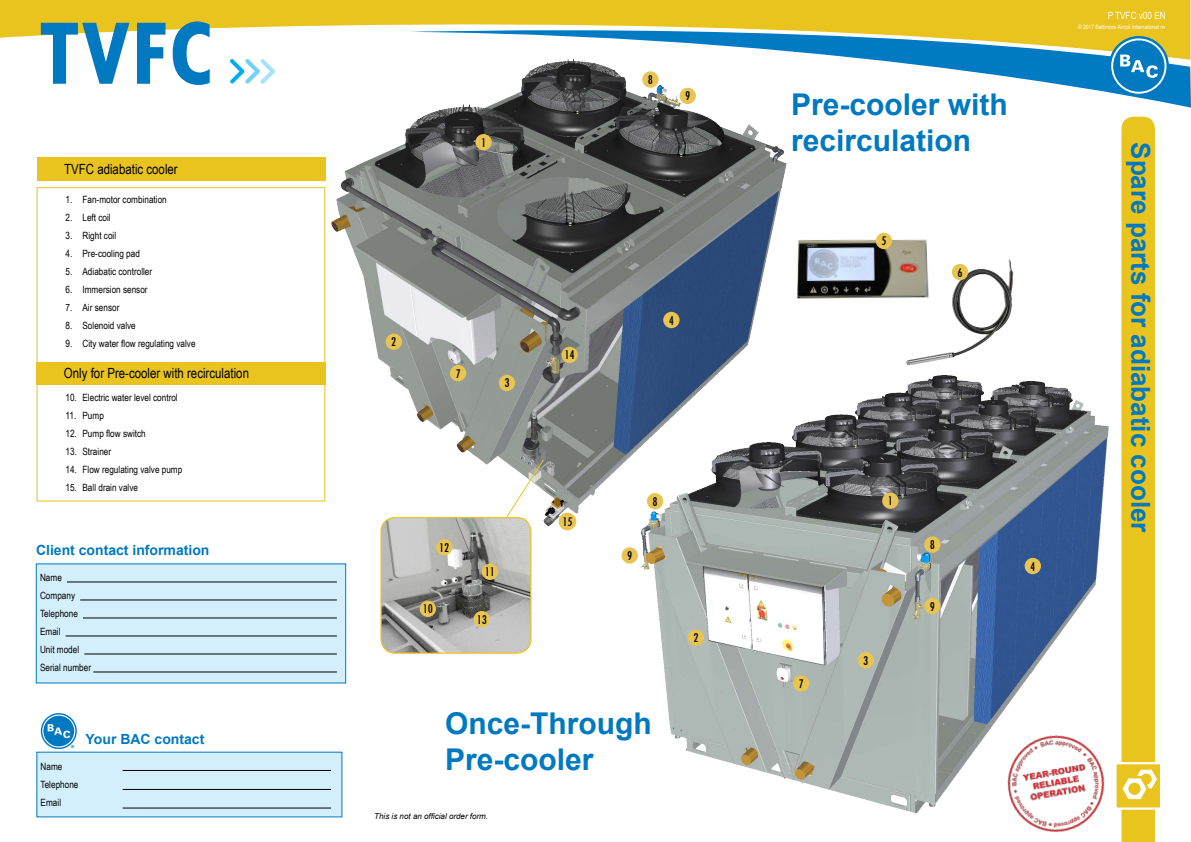
<style>
.page{position:relative;width:1191px;height:842px;background:#fff}
.page>*{position:absolute;margin:0;border:0;box-sizing:border-box;transform-origin:0 0}
.t1{font:700 condensed 100px "Tw Cen";color:#0079c1}
.t2{font:700 30px/36px "Arial";color:#0079c1}
.Arial_-_Big_title{font:700 26px "Arial";color:#0079c1}
.Arial_-_Form_Fields{font:14px "Arial Narrow";color:#000}
.Arial_-_Form_Fields-2{font:700 14px "Arial";color:#0079c1}
.t3{font:condensed 13.8px "Tw Cen";color:#000}
.Arial_-_Form_Fields-3{font:10px "Arial Narrow";color:#000}
.Arial_-_Name_bulleti{font:10px "Arial Narrow";color:#fff}
.Arial_-_Extra_info{font:italic 8px "Arial";color:#000}
.Arial_-_Copyright{font:6px "Arial Narrow";color:#fff}
</style>
<div class="page">
<svg style="left:0;top:0;width:1190px;height:38px;background:#ebc938"></svg>
<svg style="left:410px;top:19px;width:781px;height:89px"></svg>
<svg style="left:1108px;top:36px;width:60px;height:60px"></svg>
<svg style="left:1111px;top:38px;width:55px;height:56px"></svg>
<div style="left:1113px;top:40px;width:51px;height:52px;background:#0079c1;border-radius:50%"></div>
<svg style="left:1120px;top:55px;width:37px;height:23px"></svg>
<svg style="left:1159px;top:89px;width:5px;height:6px"></svg>
<div style="left:1116px;top:764px;width:43px;height:44px;background:#e9c31e"></div>
<svg style="left:1121px;top:117px;width:36px;height:725px;background:#eccb3f"></svg>
<div style="left:1114px;top:762px;width:48px;height:48px;border:2px solid #fff"></div>
<img style="left:1029px;top:824px;width:53px;height:9px">
<div style="left:37px;top:158px;width:288px;height:23px;background:#e9c31e"></div>
<img style="left:951px;top:259px;width:63px;height:88px">
<div style="left:952px;top:264px;width:16px;height:16px;background:#e8c453;border-radius:50%"></div>
<div style="left:36px;top:564px;width:310px;height:119px;background:#d4effc"></div>
<hr style="left:67px;top:582px;width:270px;height:1px;background:#000">
<hr style="left:80px;top:600px;width:257px;height:1px;background:#000">
<hr style="left:83px;top:618px;width:254px;height:1px;background:#000">
<hr style="left:66px;top:636px;width:271px;height:1px;background:#000">
<hr style="left:84px;top:654px;width:253px;height:1px;background:#000">
<hr style="left:93px;top:672px;width:244px;height:1px;background:#000">
<svg style="left:230px;top:59px;width:45px;height:25px"></svg>
<img style="left:632px;top:347px;width:519px;height:477px">
<img style="left:309px;top:55px;width:484px;height:482px">
<div style="left:475px;top:134px;width:17px;height:16px;background:#e8c453;border-radius:50%"></div>
<div style="left:882px;top:492px;width:16px;height:17px;background:#e8c453;border-radius:50%"></div>
<div style="left:924px;top:536px;width:16px;height:17px;background:#e8c453;border-radius:50%"></div>
<div style="left:450px;top:365px;width:16px;height:16px;background:#e8c453;border-radius:50%"></div>
<div style="left:793px;top:675px;width:16px;height:17px;background:#e8c453;border-radius:50%"></div>
<div style="left:663px;top:312px;width:16px;height:16px;background:#e8c453;border-radius:50%"></div>
<div style="left:1024px;top:558px;width:17px;height:16px;background:#e8c453;border-radius:50%"></div>
<div style="left:924px;top:598px;width:16px;height:16px;background:#e8c453;border-radius:50%"></div>
<div style="left:386px;top:334px;width:16px;height:16px;background:#e8c453;border-radius:50%"></div>
<div style="left:499px;top:375px;width:16px;height:16px;background:#e8c453;border-radius:50%"></div>
<div style="left:687px;top:630px;width:17px;height:16px;background:#e8c453;border-radius:50%"></div>
<div style="left:857px;top:652px;width:17px;height:16px;background:#e8c453;border-radius:50%"></div>
<div style="left:647px;top:493px;width:16px;height:16px;background:#e8c453;border-radius:50%"></div>
<div style="left:621px;top:547px;width:17px;height:17px;background:#e8c453;border-radius:50%"></div>
<div style="left:36px;top:362px;width:290px;height:23px;background:#e9c31e"></div>
<div style="left:558px;top:513px;width:18px;height:17px;background:#e8c453;border-radius:50%"></div>
<div style="left:561px;top:347px;width:17px;height:16px;background:#e8c453;border-radius:50%"></div>
<img style="left:381px;top:518px;width:150px;height:135px">
<div style="left:380px;top:517px;width:151px;height:137px;border:1px solid #e9c31e;border-radius:14px"></div>
<div style="left:473px;top:611px;width:17px;height:16px;background:#e8c453;border-radius:50%"></div>
<div style="left:420px;top:601px;width:16px;height:16px;background:#e8c453;border-radius:50%"></div>
<div style="left:482px;top:564px;width:16px;height:16px;background:#e8c453;border-radius:50%"></div>
<div style="left:436px;top:539px;width:16px;height:16px;background:#e8c453;border-radius:50%"></div>
<svg style="left:505px;top:458px;width:40px;height:60px"></svg>
<div style="left:679px;top:88px;width:17px;height:16px;background:#e8c453;border-radius:50%"></div>
<img style="left:797px;top:237px;width:132px;height:62px">
<div style="left:875px;top:233px;width:17px;height:16px;background:#e8c453;border-radius:50%"></div>
<svg style="left:41px;top:713px;width:36px;height:36px"></svg>
<svg style="left:42px;top:714px;width:33px;height:34px"></svg>
<div style="left:43px;top:716px;width:31px;height:30px;background:#0079c1;border-radius:50%"></div>
<svg style="left:48px;top:724px;width:22px;height:14px"></svg>
<div style="left:37px;top:752px;width:305px;height:65px;background:#d4effc"></div>
<hr style="left:123px;top:770px;width:208px;height:1px;background:#000">
<hr style="left:123px;top:789px;width:208px;height:1px;background:#000">
<hr style="left:123px;top:808px;width:208px;height:1px;background:#000">
<p class="t1" style="left:38px;top:-8px;width:176px">TVFC</p>
<p class="Arial_-_Form_Fields" style="left:64px;top:159px;width:115px">TVFC adiabatic cooler</p>
<p class="Arial_-_Form_Fields-3" style="left:65px;top:192px;width:103px">1. Fan-motor combination</p>
<p class="Arial_-_Form_Fields-3" style="left:65px;top:210px;width:47px">2. Left coil</p>
<p class="Arial_-_Form_Fields-3" style="left:65px;top:228px;width:52px">3. Right coil</p>
<p class="Arial_-_Form_Fields-3" style="left:65px;top:246px;width:76px">4. Pre-cooling pad</p>
<p class="Arial_-_Form_Fields-3" style="left:65px;top:264px;width:88px">5. Adiabatic controller</p>
<p class="Arial_-_Form_Fields-3" style="left:65px;top:282px;width:84px">6. Immersion sensor</p>
<p class="Arial_-_Form_Fields-3" style="left:65px;top:300px;width:55px">7. Air sensor</p>
<p class="Arial_-_Form_Fields-3" style="left:65px;top:318px;width:72px">8. Solenoid valve</p>
<p class="Arial_-_Form_Fields-3" style="left:65px;top:336px;width:132px">9. City water flow regulating valve</p>
<p class="Arial_-_Form_Fields" style="left:64px;top:363px;width:187px">Only for Pre-cooler with recirculation</p>
<p class="Arial_-_Form_Fields-3" style="left:65px;top:390px;width:114px">10. Electric water level control</p>
<p class="Arial_-_Form_Fields-3" style="left:65px;top:408px;width:40px">11. Pump</p>
<p class="Arial_-_Form_Fields-3" style="left:65px;top:426px;width:82px">12. Pump flow switch</p>
<p class="Arial_-_Form_Fields-3" style="left:65px;top:444px;width:47px">13. Strainer</p>
<p class="Arial_-_Form_Fields-3" style="left:65px;top:462px;width:118px">14. Flow regulating valve pump</p>
<p class="Arial_-_Form_Fields-3" style="left:65px;top:480px;width:74px">15. Ball drain valve</p>
<p class="Arial_-_Form_Fields-2" style="left:36px;top:540px;width:175px">Client contact information</p>
<p class="Arial_-_Form_Fields-3" style="left:40px;top:571px;width:23px">Name</p>
<p class="Arial_-_Form_Fields-3" style="left:40px;top:589px;width:37px">Company</p>
<p class="Arial_-_Form_Fields-3" style="left:40px;top:607px;width:39px">Telephone</p>
<p class="Arial_-_Form_Fields-3" style="left:40px;top:625px;width:22px">Email</p>
<p class="Arial_-_Form_Fields-3" style="left:40px;top:643px;width:41px">Unit model</p>
<p class="Arial_-_Form_Fields-3" style="left:40px;top:661px;width:53px">Serial number</p>
<p class="Arial_-_Form_Fields-2" style="left:86px;top:729px;width:120px">Your BAC contact</p>
<p class="Arial_-_Form_Fields-3" style="left:41px;top:759px;width:23px">Name</p>
<p class="Arial_-_Form_Fields-3" style="left:41px;top:777px;width:39px">Telephone</p>
<p class="Arial_-_Form_Fields-3" style="left:41px;top:795px;width:22px">Email</p>
<p class="t3" style="left:391px;top:334px;width:7px">2</p>
<p class="t3" style="left:648px;top:71px;width:7px">8</p>
<p class="t3" style="left:685px;top:88px;width:7px">9</p>
<p class="t2" style="left:791px;top:88px;width:218px">Pre-cooler with</p>
<p class="t3" style="left:481px;top:134px;width:7px">1</p>
<p class="t2" style="left:791px;top:124px;width:182px">recirculation</p>
<p class="t3" style="left:455px;top:365px;width:7px">7</p>
<p class="t3" style="left:504px;top:375px;width:7px">3</p>
<p class="t3" style="left:564px;top:347px;width:12px">14</p>
<p class="t3" style="left:669px;top:312px;width:7px">4</p>
<p class="t3" style="left:881px;top:233px;width:7px">5</p>
<p class="t3" style="left:957px;top:264px;width:7px">6</p>
<p class="t3" style="left:439px;top:539px;width:12px">12</p>
<p class="t3" style="left:423px;top:601px;width:12px">10</p>
<p class="t3" style="left:485px;top:564px;width:12px">11</p>
<p class="t3" style="left:477px;top:611px;width:12px">13</p>
<p class="t3" style="left:562px;top:513px;width:12px">15</p>
<p class="t3" style="left:627px;top:547px;width:7px">9</p>
<p class="t3" style="left:652px;top:493px;width:7px">8</p>
<p class="t2" style="left:445px;top:707px;width:208px">Once-Through<br>Pre-cooler</p>
<p class="Arial_-_Extra_info" style="left:374px;top:811px;width:115px">This is not an official order form.</p>
<p class="t3" style="left:693px;top:630px;width:7px">2</p>
<p class="t3" style="left:798px;top:675px;width:7px">7</p>
<p class="t3" style="left:887px;top:493px;width:7px">1</p>
<p class="t3" style="left:863px;top:652px;width:7px">3</p>
<p class="t3" style="left:930px;top:536px;width:7px">8</p>
<p class="t3" style="left:930px;top:598px;width:7px">9</p>
<p class="t3" style="left:1030px;top:558px;width:7px">4</p>
<p class="Arial_-_Name_bulleti" style="left:1107px;top:8px;width:60px">P TVFC v00 EN</p>
<p class="Arial_-_Copyright" style="left:1078px;top:23px;width:89px">© 2017 Baltimore Aircoil International nv</p>
<p class="Arial_-_Big_title" style="left:1158px;top:142px;width:392px;rotate:90deg">Spare parts for adiabatic cooler</p>
</div>
